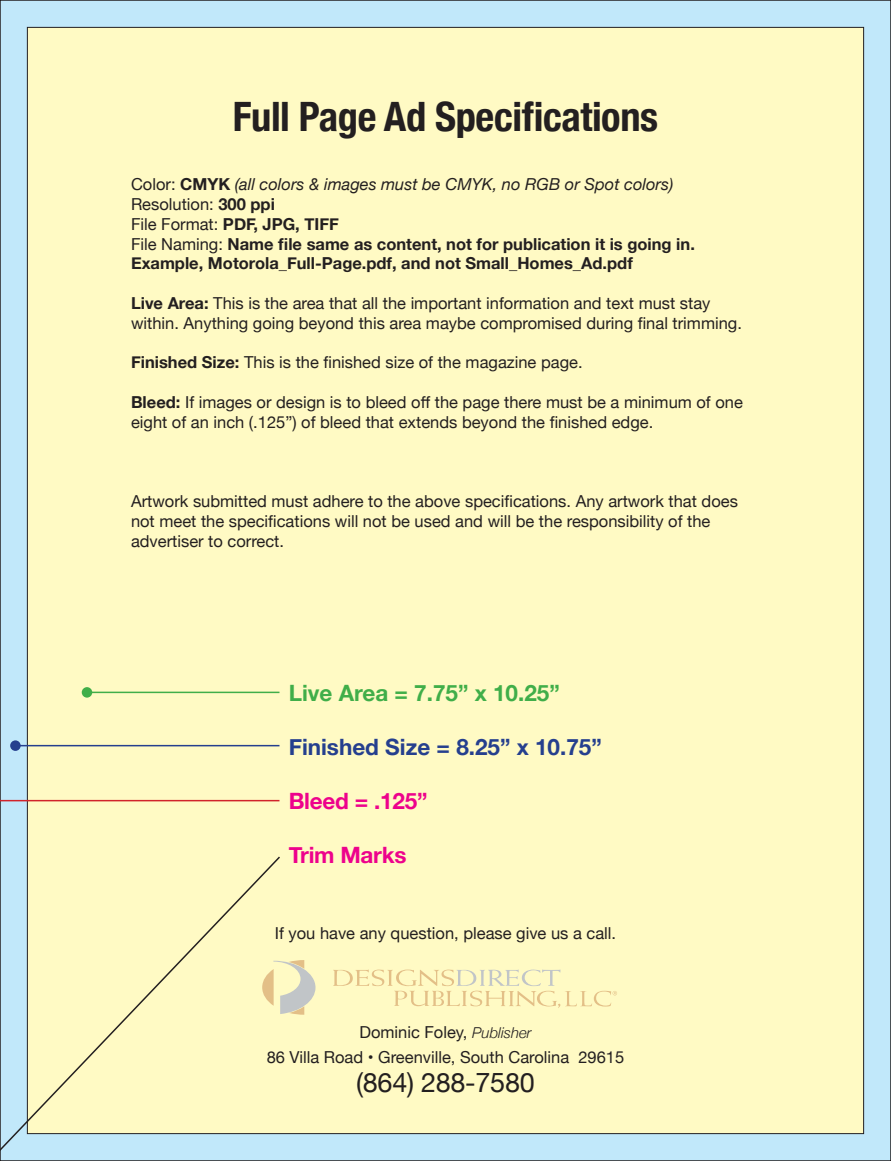
<style>
.page{position:relative;width:891px;height:1161px;background:#c1e8fa}
.page>*{position:absolute;margin:0;border:0;box-sizing:border-box;transform-origin:0 0}
.t1{font:700 condensed 40.5px "Helvetica Neue";letter-spacing:-.01em;color:#231f20}
.t2{font:27px "Helvetica Neue";letter-spacing:-.01em;color:#231f20}
.t3{font:700 22.5px "Helvetica Neue";color:#253f8e}
.t4{font:700 22.5px "Helvetica Neue";color:#40ae49}
.t5{font:700 22.5px "Helvetica Neue";letter-spacing:-.01em;color:#ed028c}
.t6{font:16.5px/19.8px "Helvetica Neue";color:#231f20}
.t7{font:700 16.5px/19.8px "Helvetica Neue";color:#231f20}
.t8{font:italic 16.5px "Helvetica Neue";color:#231f20}
.s1{font-style:normal}
.s2{font-weight:700;font-style:normal}
.s3{font-weight:700}
.s4{font-weight:400}
.s5{font-weight:300;font-style:italic;font-size:15px}
</style>
<div class="page">
<div style="left:27px;top:27px;width:837px;height:1107px;background:#fffac4;border:1px solid #231f20"></div>
<div style="left:10px;top:740px;width:11px;height:11px;background:#253f8e;border-radius:50%"></div>
<div style="left:82px;top:687px;width:10px;height:11px;background:#40ae49;border-radius:50%"></div>
<hr style="left:87px;top:692px;width:192px;height:1px;background:#40ae49">
<hr style="left:15px;top:745px;width:264px;height:1px;background:#253f8e">
<hr style="left:0;top:800px;width:279px;height:1px;background:#d1232a">
<svg style="left:0;top:855px;width:282px;height:305px"></svg>
<svg style="left:262px;top:960px;width:54px;height:55px"></svg>
<svg style="left:333px;top:970px;width:284px;height:38px"></svg>
<p class="t1" style="left:233px;top:83px;width:427px">Full Page Ad Specifications</p>
<p class="t8" style="left:131px;top:172px;width:544px"><span class="s1">Color:</span> <span class="s2">CMYK</span> (all colors &amp; images must be CMYK, no RGB or Spot colors)</p>
<p class="t6" style="left:131px;top:195px;width:145px">Resolution: <span class="s3">300 ppi</span></p>
<p class="t7" style="left:131px;top:214px;width:209px"><span class="s4">File Format:</span> PDF, JPG, TIFF</p>
<p class="t7" style="left:131px;top:234px;width:565px"><span class="s4">File Naming:</span> Name file same as content, not for publication it is going in.<br>Example, Motorola_Full-Page.pdf, and not Small_Homes_Ad.pdf</p>
<p class="t6" style="left:131px;top:294px;width:612px"><span class="s3">Live Area:</span> This is the area that all the important information and text must stay within. Anything going beyond this area maybe compromised during final trimming.</p>
<p class="t6" style="left:131px;top:354px;width:453px"><span class="s3">Finished Size:</span> This is the finished size of the magazine page.</p>
<p class="t6" style="left:131px;top:393px;width:613px"><span class="s3">Bleed:</span> If images or design is to bleed off the page there must be a minimum of one eight of an inch (.125”) of bleed that extends beyond the finished edge.</p>
<p class="t6" style="left:131px;top:492px;width:608px">Artwork submitted must adhere to the above specifications. Any artwork that does not meet the specifications will not be used and will be the responsibility of the advertiser to correct.</p>
<p class="t4" style="left:289px;top:675px;width:273px">Live Area = 7.75” x 10.25”</p>
<p class="t3" style="left:289px;top:729px;width:315px">Finished Size = 8.25” x 10.75”</p>
<p class="t5" style="left:289px;top:783px;width:140px">Bleed = .125”</p>
<p class="t5" style="left:289px;top:837px;width:119px">Trim Marks</p>
<p class="t6" style="left:275px;top:924px;width:343px">If you have any question, please give us a call.</p>
<p class="t6" style="left:359px;top:1023px;width:174px">Dominic Foley, <span class="s5">Publisher</span></p>
<p class="t6" style="left:267px;top:1049px;width:359px">86 Villa Road • Greenville, South Carolina 29615</p>
<p class="t2" style="left:356px;top:1063px;width:180px">(864) 288-7580</p>
</div>
